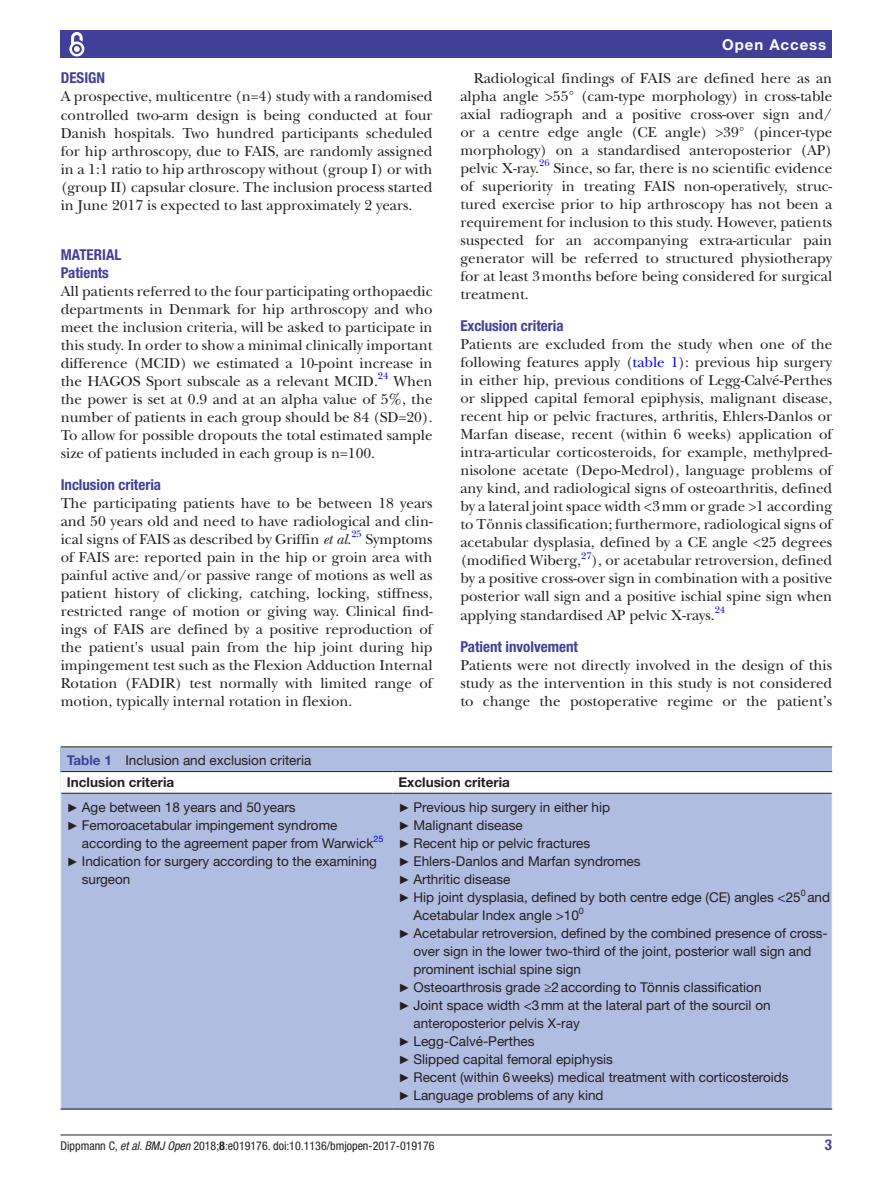
<style>
.page{position:relative;width:893px;height:1191px;background:#fff}
.page>*{position:absolute;margin:0;border:0;box-sizing:border-box;transform-origin:0 0}
.t1{font:15px/18px "New Baskerville";color:#231f20;text-align:justify}
.t2{font:700 condensed 15px/18px "Helvetica Neue LT Std";color:#414099}
.t3{font:700 15px "Helvetica Neue LT Std";letter-spacing:.065em;color:#fff}
.t4{font:13.5px/18px "Helvetica Neue LT Std";color:#231f20}
.t5{font:700 13.5px "Helvetica Neue LT Std";color:#231f20}
.t6{font:condensed 12px "Helvetica Neue LT Std";color:#231f20}
.t7{font:9.9px "New Baskerville";color:#00f}
.t8{font:9px "Helvetica Neue LT Std";color:#231f20}
.s1{font-style:italic}
.s2{color:#00f}
.s3{font-weight:700;color:#414099}
.s4{font-weight:700}
.s5{font-family:"Arial";font-size:12px}
</style>
<div class="page">
<hr style="left:61px;top:1134px;width:771px;height:1px;background:#231f20">
<div style="left:61px;top:31px;width:771px;height:27px;background:#414099"></div>
<svg style="left:69px;top:32px;width:16px;height:25px"></svg>
<div style="left:61px;top:747px;width:771px;height:362px;background:#afbde1"></div>
<hr style="left:61px;top:746px;width:771px;height:1px;background:#231f20">
<hr style="left:61px;top:793px;width:331px;height:1px;background:#231f20">
<hr style="left:392px;top:793px;width:440px;height:1px;background:#231f20">
<hr style="left:61px;top:1108px;width:331px;height:1px;background:#231f20">
<hr style="left:392px;top:1108px;width:440px;height:1px;background:#231f20">
<svg style="left:60px;top:771px;width:773px;height:22px;background:#f2f2f2"></svg>
<p class="t2" style="left:61px;top:69px;width:46px">Design</p>
<p class="t1" style="left:61px;top:88px;width:373px">A prospective, multicentre (n=4) study with a randomised controlled two-arm design is being conducted at four Danish hospitals. Two hundred participants scheduled for hip arthroscopy, due to FAIS, are randomly assigned in a 1:1 ratio to hip arthroscopy without (group I) or with (group II) capsular closure. The inclusion process started in June 2017 is expected to last approximately 2 years.</p>
<p class="t2" style="left:61px;top:246px;width:62px">Material<br>Patients</p>
<p class="t1" style="left:61px;top:282px;width:373px">All patients referred to the four participating orthopaedic departments in Denmark for hip arthroscopy and who meet the inclusion criteria, will be asked to participate in this study. In order to show a minimal clinically important difference (MCID) we estimated a 10-point increase in the HAGOS Sport subscale as a relevant MCID.</p>
<p class="t7" style="left:378px;top:370px;width:12px">24</p>
<p class="t1" style="left:61px;top:372px;width:373px;text-indent:333px">When the power is set at 0.9 and at an alpha value of 5%, the number of patients in each group should be 84 (SD=20).<br>To allow for possible dropouts the total estimated sample size of patients included in each group is n=100.</p>
<p class="t2" style="left:61px;top:475px;width:102px">Inclusion criteria</p>
<p class="t1" style="left:61px;top:494px;width:373px">The participating patients have to be between 18 years and 50 years old and need to have radiological and clin&shy;ical signs of FAIS as described by Griffin <span class="s1">et al</span>.<sup>25</sup> Symptoms of FAIS are: reported pain in the hip or groin area with painful active and/or passive range of motions as well as patient history of clicking, catching, locking, stiffness, restricted range of motion or giving way. Clinical find&shy;ings of FAIS are defined by a positive reproduction of the patient's usual pain from the hip joint during hip impingement test such as the Flexion Adduction Internal Rotation (FADIR) test normally with limited range of motion, typically internal rotation in flexion.</p>
<p class="t3" style="left:722px;top:35px;width:106px">Open Access</p>
<p class="t1" style="left:460px;top:69px;width:373px;text-indent:14px">Radiological findings of FAIS are defined here as an alpha angle &gt;55° (cam-type morphology) in cross-table axial radiograph and a positive cross-over sign and/ or a centre edge angle (CE angle) &gt;39° (pincer-type morphology) on a standardised anteroposterior (AP) pelvic X-ray.</p>
<p class="t7" style="left:539px;top:157px;width:12px">26</p>
<p class="t1" style="left:460px;top:159px;width:373px;text-indent:93px">Since, so far, there is no scientific evidence of superiority in treating FAIS non-operatively, struc&shy;tured exercise prior to hip arthroscopy has not been a requirement for inclusion to this study. However, patients suspected for an accompanying extra-articular pain generator will be referred to structured physiotherapy for at least 3months before being considered for surgical treatment.</p>
<p class="t2" style="left:460px;top:317px;width:105px">Exclusion criteria</p>
<p class="t1" style="left:460px;top:336px;width:373px">Patients are excluded from the study when one of the following features apply (<span class="s2">table 1</span>): previous hip surgery in either hip, previous conditions of Legg-Calvé-Perthes or slipped capital femoral epiphysis, malignant disease, recent hip or pelvic fractures, arthritis, Ehlers-Danlos or Marfan disease, recent (within 6 weeks) application of intra-articular corticosteroids, for example, methylpred&shy;nisolone acetate (Depo-Medrol), language problems of any kind, and radiological signs of osteoarthritis, defined by a lateral joint space width &lt;3mm or grade &gt;1 according to Tönnis classification; furthermore, radiological signs of acetabular dysplasia, defined by a CE angle &lt;25 degrees (modified Wiberg,</p>
<p class="t7" style="left:581px;top:550px;width:12px">27</p>
<p class="t1" style="left:460px;top:552px;width:373px;text-indent:131px">), or acetabular retroversion, defined by a positive cross-over sign in combination with a positive posterior wall sign and a positive ischial spine sign when applying standardised AP pelvic X-rays.</p>
<p class="t7" style="left:715px;top:604px;width:12px">24</p>
<p class="t2" style="left:460px;top:637px;width:119px">Patient involvement</p>
<p class="t1" style="left:460px;top:656px;width:373px">Patients were not directly involved in the design of this study as the intervention in this study is not considered to change the postoperative regime or the patient’s</p>
<p class="t4" style="left:67px;top:749px;width:246px;line-height:22px"><span class="s3">Table 1</span> Inclusion and exclusion criteria<br><span class="s4">Inclusion criteria</span></p>
<p class="t4" style="left:67px;top:798px;width:230px"><span class="s5">►</span> Age between 18 years and 50years</p>
<p class="t4" style="left:67px;top:816px;width:272px"><span class="s5">►</span> Femoroacetabular impingement syndrome</p>
<p class="t4" style="left:82px;top:834px;width:303px">according to the agreement paper from Warwick<sup>25</sup></p>
<p class="t4" style="left:67px;top:852px;width:312px"><span class="s5">►</span> Indication for surgery according to the examining</p>
<p class="t4" style="left:82px;top:870px;width:50px">surgeon</p>
<p class="t5" style="left:398px;top:774px;width:113px">Exclusion criteria</p>
<p class="t4" style="left:398px;top:798px;width:404px"><span class="s5">►</span> Previous hip surgery in either hip<br><span class="s5">►</span> Malignant disease<br><span class="s5">►</span> Recent hip or pelvic fractures<br><span class="s5">►</span> Ehlers-Danlos and Marfan syndromes<br><span class="s5">►</span> Arthritic disease<br><span class="s5">►</span> Hip joint dysplasia, defined by both centre edge (CE) angles &lt;25</p>
<p class="t8" style="left:801px;top:887px;width:6px">0</p>
<p class="t4" style="left:807px;top:888px;width:24px">and</p>
<p class="t4" style="left:413px;top:906px;width:172px">Acetabular Index angle &gt;10<sup>0</sup></p>
<p class="t4" style="left:398px;top:924px;width:431px"><span class="s5">►</span> Acetabular retroversion, defined by the combined presence of cross-</p>
<p class="t4" style="left:413px;top:942px;width:400px">over sign in the lower two-third of the joint, posterior wall sign and</p>
<p class="t4" style="left:413px;top:960px;width:169px">prominent ischial spine sign</p>
<p class="t4" style="left:398px;top:978px;width:365px"><span class="s5">►</span> Osteoarthrosis grade ≥2according to Tönnis classification</p>
<p class="t4" style="left:398px;top:996px;width:374px"><span class="s5">►</span> Joint space width &lt;3mm at the lateral part of the sourcil on</p>
<p class="t4" style="left:413px;top:1014px;width:168px">anteroposterior pelvis X-ray</p>
<p class="t4" style="left:398px;top:1032px;width:138px"><span class="s5">►</span> Legg-Calvé-Perthes</p>
<p class="t4" style="left:398px;top:1050px;width:216px"><span class="s5">►</span> Slipped capital femoral epiphysis</p>
<p class="t4" style="left:398px;top:1068px;width:392px"><span class="s5">►</span> Recent (within 6weeks) medical treatment with corticosteroids</p>
<p class="t4" style="left:398px;top:1086px;width:207px"><span class="s5">►</span> Language problems of any kind</p>
<p class="t6" style="left:61px;top:1138px;width:376px">Dippmann C, <span class="s1">et al</span>. <span class="s1">BMJ Open</span> 2018;<span class="s4">8</span>:e019176. doi:10.1136/bmjopen-2017-019176</p>
<p class="t2" style="left:825px;top:1135px;width:9px">3</p>
</div>
